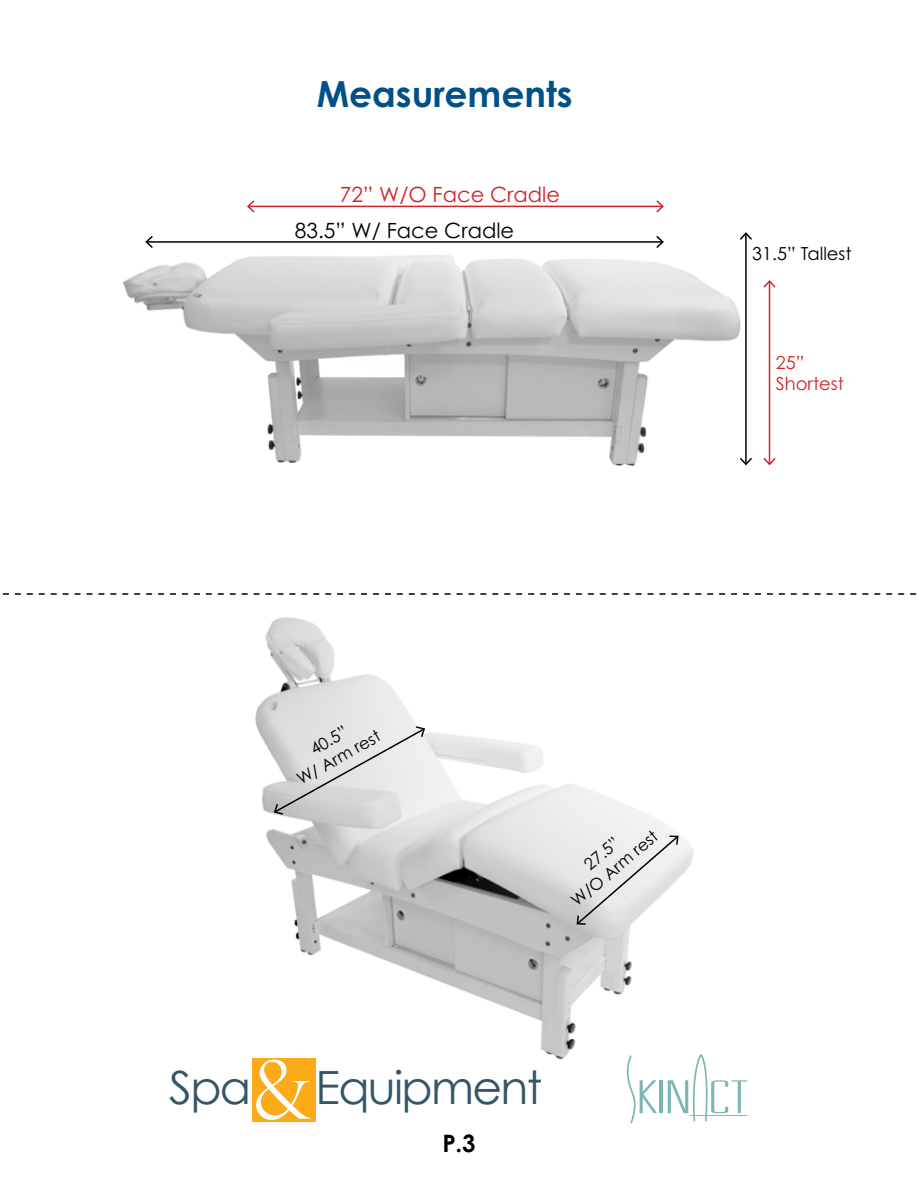
<style>
.page{position:relative;width:918px;height:1188px;background:#fff}
.page>*{position:absolute;margin:0;border:0;box-sizing:border-box;transform-origin:0 0}
.t1{font:45.75px "Century Gothic";letter-spacing:-.035em;color:#355667}
.t2{font:700 36px "Century Gothic Pro";color:#005187}
.t3{font:700 24px "Century Gothic Pro";color:#000}
.t4{font:21px "Century Gothic Pro";color:#000}
.t5{font:21px "Century Gothic Pro";color:#d2232a}
.t6{font:18px "Century Gothic Pro";color:#000}
.t7{font:18px/21.6px "Century Gothic Pro";color:#d2232a}
.t8{font:16.5px/19.8px "Century Gothic Pro";color:#000;text-align:center}
.s1{font-family:"Perpetua Titling";font-weight:300;font-size:79.95px;color:#fff}
</style>
<div class="page">
<img style="left:123px;top:205px;width:648px;height:262px">
<img style="left:255px;top:617px;width:438px;height:489px">
<div style="left:252px;top:1058px;width:63px;height:64px;background:#fbaa19"></div>
<hr style="left:660px;top:1080px;width:3px;height:33px;background:#7cb6b3">
<svg style="left:625px;top:1055px;width:32px;height:68px"></svg>
<svg style="left:668px;top:1054px;width:79px;height:67px"></svg>
<hr style="left:691px;top:1115px;width:56px;height:1px;background:#7cb6b3">
<svg style="left:2px;top:593px;width:915px;height:2px"></svg>
<svg style="left:273px;top:725px;width:153px;height:91px;background:#dadada"></svg>
<svg style="left:575px;top:834px;width:105px;height:92px"></svg>
<hr style="left:146px;top:241px;width:517px;height:2px;background:#000">
<svg style="left:144px;top:234px;width:10px;height:16px"></svg>
<svg style="left:655px;top:234px;width:10px;height:16px"></svg>
<hr style="left:248px;top:206px;width:415px;height:1px;background:#d2232a">
<svg style="left:246px;top:200px;width:10px;height:14px"></svg>
<svg style="left:655px;top:200px;width:10px;height:14px"></svg>
<hr style="left:769px;top:281px;width:1px;height:183px;background:#d2232a">
<svg style="left:762px;top:279px;width:14px;height:10px"></svg>
<svg style="left:762px;top:456px;width:14px;height:10px"></svg>
<hr style="left:745px;top:233px;width:2px;height:231px;background:#000">
<svg style="left:738px;top:231px;width:16px;height:10px"></svg>
<svg style="left:738px;top:456px;width:16px;height:10px"></svg>
<h2 class="t2" style="left:317px;top:72px;width:258px">Measurements</h2>
<p class="t5" style="left:340px;top:182px;width:222px">72” W/O Face Cradle</p>
<p class="t4" style="left:295px;top:218px;width:221px">83.5” W/ Face Cradle</p>
<p class="t6" style="left:752px;top:243px;width:101px">31.5” Tallest</p>
<p class="t7" style="left:776px;top:351px;width:70px">25”<br>Shortest</p>
<p class="t8" style="left:283px;top:755px;width:94px;rotate:-30deg">40.5”<br>W/ Arm rest</p>
<p class="t8" style="left:554px;top:880px;width:109px;rotate:-40deg">27.5”<br>W/O Arm rest</p>
<h1 class="t1" style="left:169px;top:1055px;width:375px">Spa<span class="s1">&amp;</span>Equipment</h1>
<h3 class="t3" style="left:442px;top:1128px;width:35px">P.3</h3>
</div>
